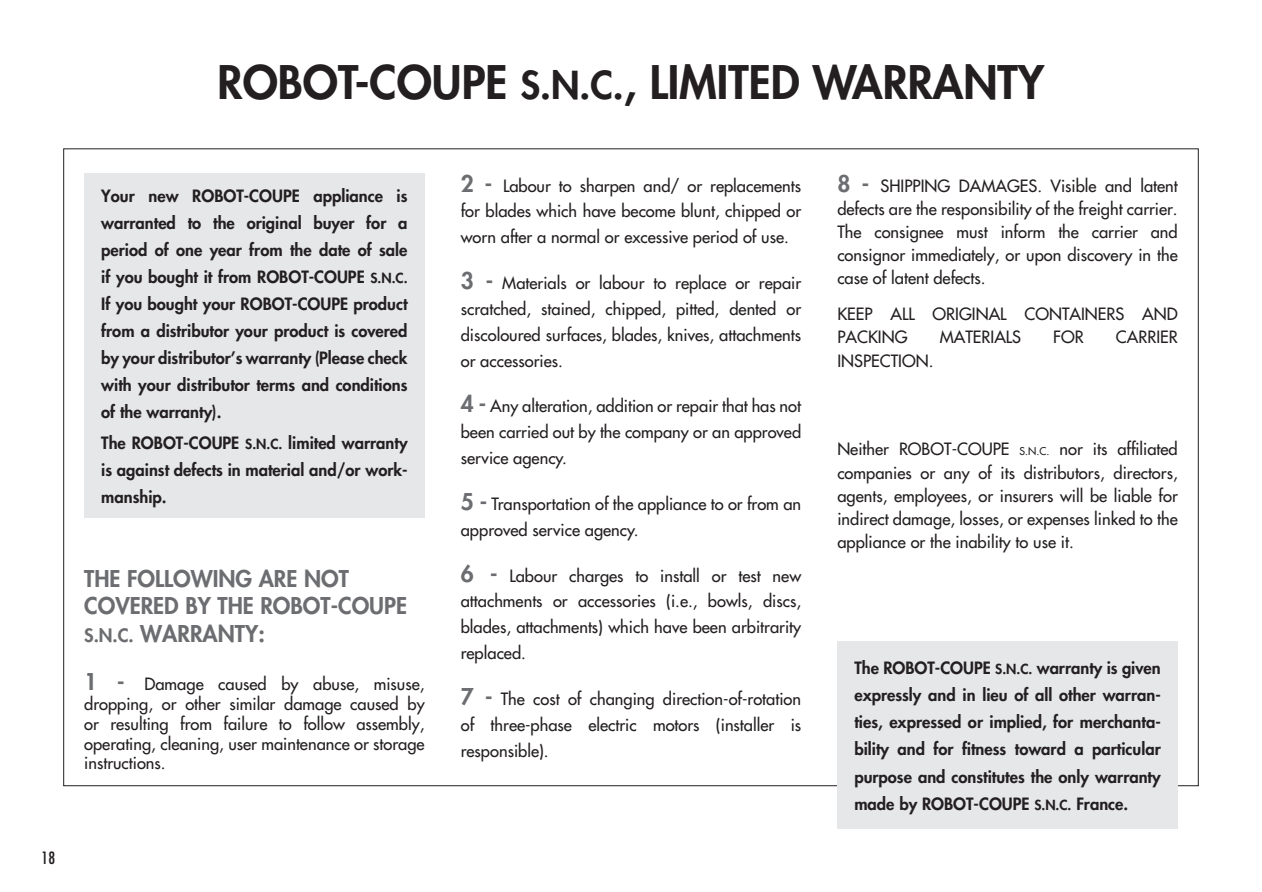
<style>
.page{position:relative;width:1262px;height:892px;background:#fff}
.page>*{position:absolute;margin:0;border:0;box-sizing:border-box;transform-origin:0 0}
.t1{font:800 45px "Futura";color:#231f20}
.t2{font:800 22.5px/27px "Futura";color:#6c6d70}
.t3{font:16.5px/25.8px "Futura";color:#231f20;text-align:justify}
.t4{font:800 16.5px/27px "Futura";color:#231f20;text-align:justify}
.t5{font:condensed 16.5px "Futura";color:#231f20}
.s1{font-size:37.5px}
.s2{font-size:13.5px}
.s3{font-size:18px}
.s4{font-weight:800;font-size:22.5px;color:#6c6d70}
.s5{font-size:10.5px}
</style>
<div class="page">
<div style="left:84px;top:173px;width:340px;height:345px;background:#e6e7e9"></div>
<div style="left:837px;top:641px;width:340px;height:187px;background:#e6e7e9"></div>
<p class="t5" style="left:42px;top:846px;width:15px">18</p>
<h1 class="t1" style="left:217px;top:52px;width:828px">ROBOT-COUPE <span class="s1">S.N.C.</span>, LIMITED WARRANTY</h1>
<p class="t4" style="left:101px;top:182px;width:308px">Your new ROBOT-COUPE appliance is warranted to the original buyer for a period of one year from the date of sale if you bought it from ROBOT-COUPE <span class="s2">S.N.C.<br></span>If you bought your ROBOT-COUPE product from a distributor your product is covered by your distributor’s warranty (Please check with your distributor terms and conditions of the warranty).</p>
<p class="t4" style="left:101px;top:429px;width:308px">The ROBOT-COUPE <span class="s2">S.N.C.</span> limited warranty is against defects in material and/or work&shy;manship.</p>
<h2 class="t2" style="left:84px;top:565px;width:324px">THE FOLLOWING ARE NOT<br>COVERED BY THE ROBOT-COUPE<br><span class="s3">S.N.C.</span> WARRANTY:</h2>
<p class="t3" style="left:84px;top:673px;width:342px;line-height:19.8px"><span class="s4">1 -</span> Damage caused by abuse, misuse, dropping, or other similar damage caused by or resulting from failure to follow assembly, operating, cleaning, user maintenance or storage instructions.</p>
<p class="t3" style="left:460px;top:172px;width:342px"><span class="s4">2 -</span> Labour to sharpen and/ or replacements for blades which have become blunt, chipped or worn after a normal or excessive period of use.</p>
<p class="t3" style="left:460px;top:270px;width:342px"><span class="s4">3 -</span> Materials or labour to replace or repair scratched, stained, chipped, pitted, dented or discoloured surfaces, blades, knives, attachments or accessories.</p>
<p class="t3" style="left:460px;top:393px;width:342px"><span class="s4">4 -</span> Any alteration, addition or repair that has not been carried out by the company or an approved service agency.</p>
<p class="t3" style="left:460px;top:491px;width:342px"><span class="s4">5 -</span> Transportation of the appliance to or from an approved service agency.</p>
<p class="t3" style="left:460px;top:562px;width:342px"><span class="s4">6 -</span> Labour charges to install or test new attachments or accessories (i.e., bowls, discs, blades, attachments) which have been arbitrarity replaced.</p>
<p class="t3" style="left:460px;top:685px;width:342px"><span class="s4">7 -</span> The cost of changing direction-of-rotation of three-phase electric motors (installer is responsible).</p>
<p class="t3" style="left:837px;top:174px;width:342px;line-height:23.1px"><span class="s4">8 -</span> SHIPPING DAMAGES. Visible and latent defects are the responsibility of the freight carrier.<br>The consignee must inform the carrier and consignor immediately, or upon discovery in the case of latent defects.</p>
<p class="t3" style="left:837px;top:302px;width:342px;line-height:23.1px">KEEP ALL ORIGINAL CONTAINERS AND<br>PACKING</p>
<p class="t3" style="left:939px;top:324px;width:83px">MATERIALS</p>
<p class="t3" style="left:1053px;top:324px;width:32px">FOR</p>
<p class="t3" style="left:1115px;top:324px;width:63px">CARRIER</p>
<p class="t3" style="left:837px;top:347px;width:98px">INSPECTION.</p>
<p class="t3" style="left:837px;top:437px;width:342px;line-height:23.1px">Neither ROBOT-COUPE <span class="s5">S.N.C.</span> nor its affiliated companies or any of its distributors, directors, agents, employees, or insurers will be liable for indirect damage, losses, or expenses linked to the appliance or the inability to use it.</p>
<p class="t4" style="left:854px;top:654px;width:308px">The ROBOT-COUPE <span class="s2">S.N.C.</span> warranty is given expressly and in lieu of all other warran&shy;ties, expressed or implied, for merchanta&shy;bility and for fitness toward a particular purpose and constitutes the only warranty made by ROBOT-COUPE <span class="s2">S.N.C.</span> France.</p>
</div>
